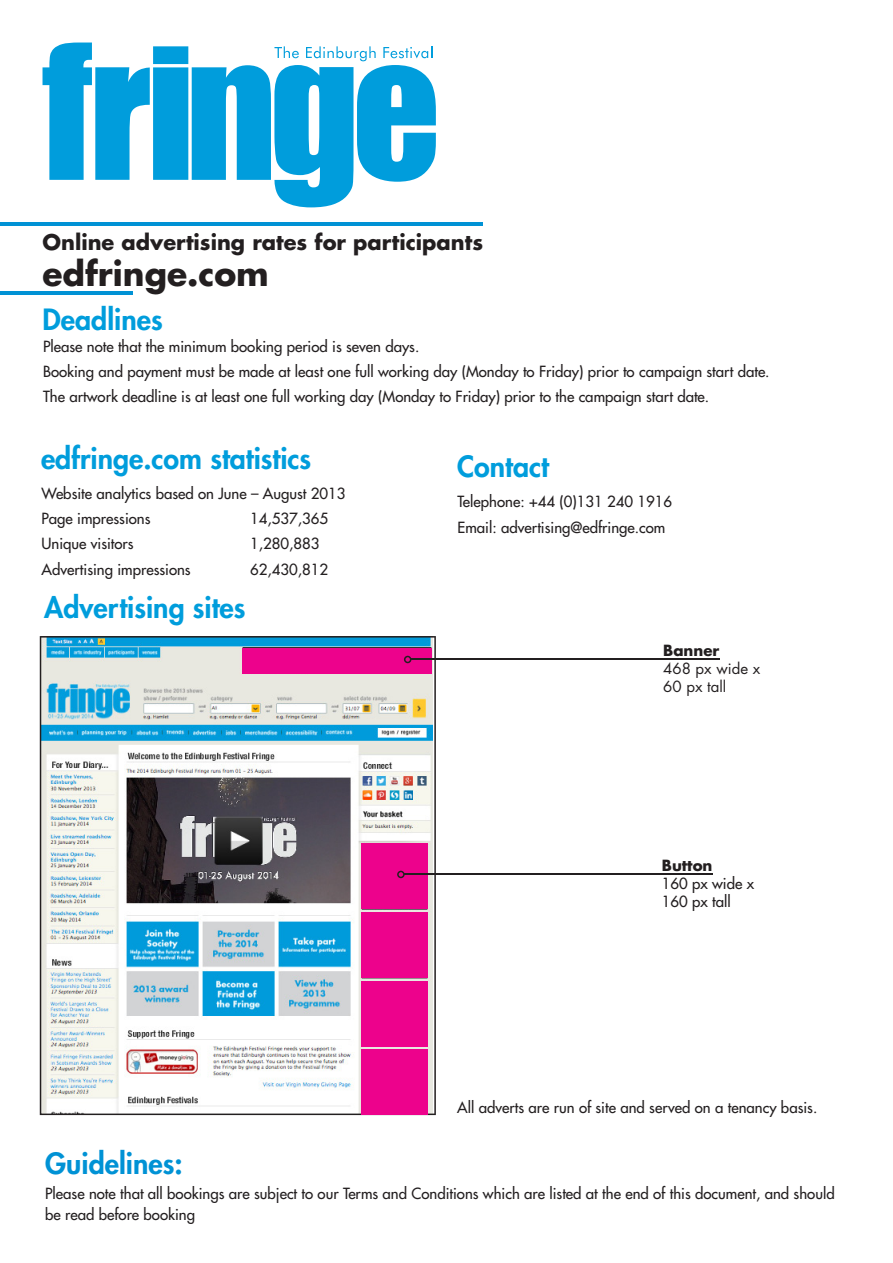
<style>
.page{position:relative;width:893px;height:1263px;background:#fff}
.page>*{position:absolute;margin:0;border:0;box-sizing:border-box;transform-origin:0 0}
.t1{font:700 33px "Futura";color:#231f20}
.t2{font:800 28.5px "Futura";color:#009ddc}
.t3{font:800 28.5px "Futura";color:#0092d5}
.t4{font:700 21px "Futura";color:#231f20}
.t5{font:15px/25.2px "Futura";color:#231f20}
.t6{font:15px/18px "Futura";color:#231f20}
.t7{font:700 15px "Futura";color:#231f20}
</style>
<div class="page">
<svg style="left:40px;top:636px;width:396px;height:479px"></svg>
<div style="left:242px;top:648px;width:190px;height:25px;background:#ed028c"></div>
<div style="left:361px;top:844px;width:66px;height:65px;background:#ed028c"></div>
<div style="left:361px;top:981px;width:66px;height:65px;background:#ed028c"></div>
<div style="left:361px;top:912px;width:66px;height:66px;background:#ed028c"></div>
<div style="left:361px;top:1049px;width:66px;height:66px;background:#ed028c"></div>
<svg style="left:43px;top:43px;width:393px;height:164px"></svg>
<hr style="left:411px;top:659px;width:309px;height:1px;background:#231f20">
<svg style="left:404px;top:656px;width:7px;height:7px"></svg>
<hr style="left:404px;top:874px;width:309px;height:1px;background:#231f20">
<svg style="left:397px;top:871px;width:8px;height:7px"></svg>
<hr style="left:0;top:291px;width:133px;height:3px;background:#0092d5">
<hr style="left:0;top:223px;width:483px;height:3px;background:#0092d5">
<h3 class="t4" style="left:43px;top:227px;width:442px">Online advertising rates for participants</h3>
<h1 class="t1" style="left:43px;top:251px;width:228px">edfringe.com</h1>
<h2 class="t2" style="left:43px;top:302px;width:122px">Deadlines</h2>
<p class="t5" style="left:43px;top:334px;width:728px">Please note that the minimum booking period is seven days.<br>Booking and payment must be made at least one full working day (Monday to Friday) prior to campaign start date.<br>The artwork deadline is at least one full working day (Monday to Friday) prior to the campaign start date.</p>
<h2 class="t2" style="left:41px;top:440px;width:272px">edfringe.com statistics</h2>
<p class="t5" style="left:42px;top:481px;width:305px">Website analytics based on June – August 2013<br>Page impressions</p>
<p class="t5" style="left:250px;top:506px;width:80px">14,537,365</p>
<p class="t5" style="left:42px;top:531px;width:94px">Unique visitors</p>
<p class="t5" style="left:250px;top:531px;width:71px">1,280,883</p>
<p class="t5" style="left:42px;top:557px;width:151px">Advertising impressions</p>
<p class="t5" style="left:250px;top:557px;width:80px">62,430,812</p>
<h2 class="t2" style="left:44px;top:589px;width:203px">Advertising sites</h2>
<h2 class="t2" style="left:457px;top:449px;width:93px">Contact</h2>
<p class="t5" style="left:458px;top:489px;width:216px">Telephone: +44 (0)131 240 1916<br>Email: advertising@edfringe.com</p>
<p class="t7" style="left:663px;top:640px;width:58px">Banner</p>
<p class="t6" style="left:663px;top:659px;width:98px">468 px wide x<br>60 px tall</p>
<p class="t7" style="left:662px;top:855px;width:52px">Button</p>
<p class="t5" style="left:662px;top:875px;width:94px;line-height:18px">160 px wide x<br>160 px tall</p>
<p class="t5" style="left:457px;top:1095px;width:362px">All adverts are run of site and served on a tenancy basis.</p>
<h2 class="t3" style="left:45px;top:1145px;width:139px">Guidelines:</h2>
<p class="t5" style="left:45px;top:1183px;width:791px;line-height:21px">Please note that all bookings are subject to our Terms and Conditions which are listed at the end of this document, and should be read before booking</p>
</div>
